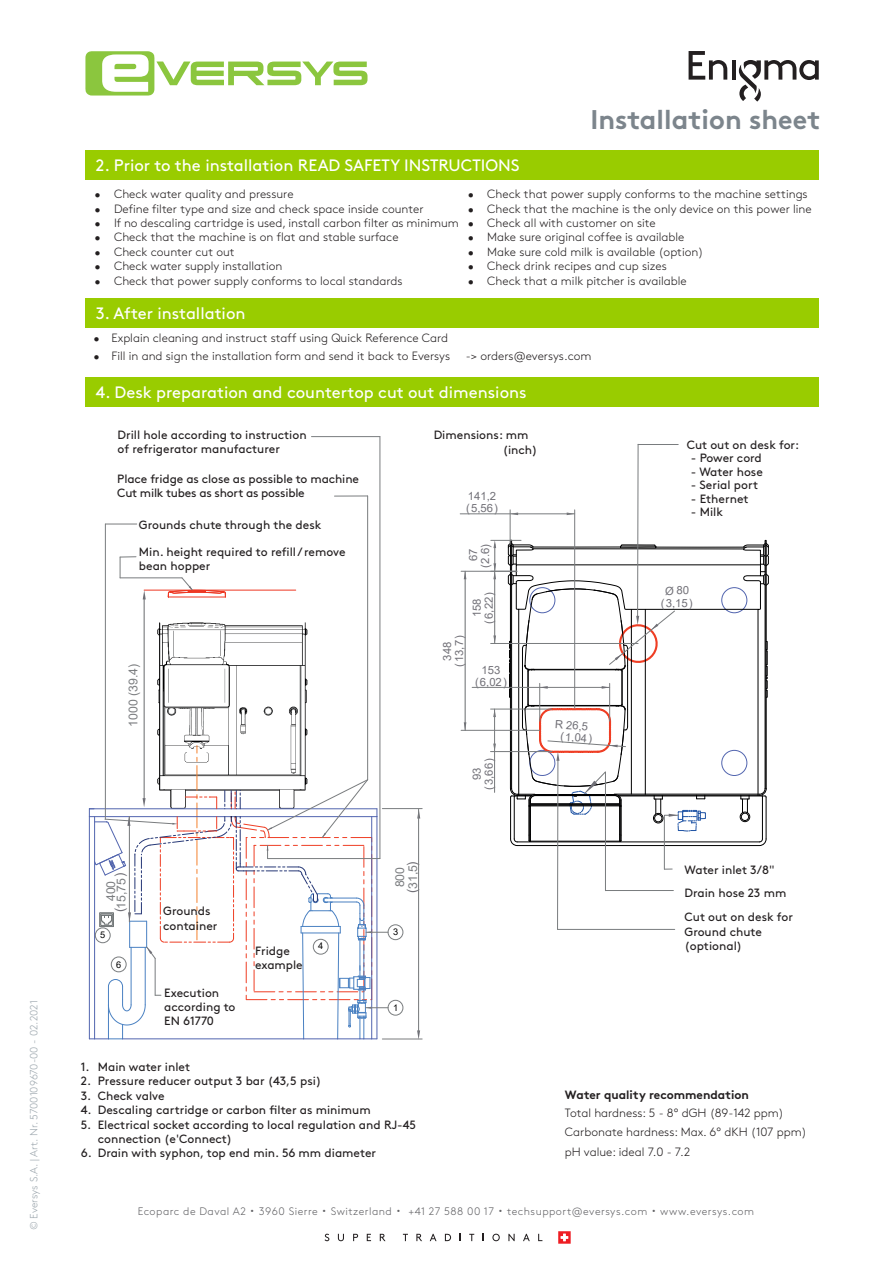
<style>
.page{position:relative;width:893px;height:1263px;background:#fff}
.page>*{position:absolute;margin:0;border:0;box-sizing:border-box;transform-origin:0 0}
.t1{font:700 27px "Brown Pro";color:#7c858c}
.t2{font:16.5px "Brown Pro";color:#fff}
.t3{font:12.3px/13px "Arial";color:#7b7d80;text-align:center}
.t4{font:300 12px "Brown Pro";color:#231f20}
.t5{font:12px/14.4px "Brown Pro";color:#231f20}
.t6{font:12px "Brown Pro";letter-spacing:-.02em;color:#231f20}
.t7{font:700 12px "Brown Pro";color:#231f20}
.t8{font:11.25px/12px "Arial";color:#717077;text-align:center}
.t9{font:300 10.8px "Brown Pro";letter-spacing:.045em;color:#636366}
.t10{font:300 10.5px "Brown Pro";letter-spacing:-.005em;color:#9da7ae}
.t11{font:9.15px "Arial";color:#000001}
.s1{font-size:13.05px;color:#717077}
.s2{font-family:"Koz Go Pr 6 N";font-weight:400}
</style>
<div class="page">
<svg style="left:85px;top:51px;width:282px;height:45px"></svg>
<svg style="left:325px;top:1234px;width:4px;height:7px"></svg>
<svg style="left:338px;top:1234px;width:6px;height:7px"></svg>
<svg style="left:353px;top:1234px;width:5px;height:7px"></svg>
<svg style="left:367px;top:1234px;width:4px;height:7px"></svg>
<svg style="left:380px;top:1234px;width:6px;height:7px"></svg>
<svg style="left:403px;top:1234px;width:5px;height:7px"></svg>
<svg style="left:416px;top:1234px;width:6px;height:7px"></svg>
<svg style="left:430px;top:1234px;width:7px;height:7px"></svg>
<svg style="left:445px;top:1234px;width:6px;height:7px"></svg>
<svg style="left:469px;top:1234px;width:5px;height:7px"></svg>
<svg style="left:492px;top:1234px;width:8px;height:7px"></svg>
<svg style="left:508px;top:1234px;width:7px;height:7px"></svg>
<svg style="left:523px;top:1234px;width:7px;height:7px"></svg>
<svg style="left:538px;top:1234px;width:4px;height:7px"></svg>
<svg style="left:558px;top:1231px;width:13px;height:13px"></svg>
<img style="left:143px;top:609px;width:165px;height:137px">
<hr style="left:144px;top:590px;width:152px;height:1px;background:#ee3722">
<hr style="left:168px;top:597px;width:57px;height:1px;background:#ee3722">
<hr style="left:334px;top:496px;width:34px;height:1px;background:#797c7e">
<hr style="left:367px;top:496px;width:1px;height:284px;background:#797c7e">
<hr style="left:380px;top:437px;width:1px;height:421px;background:#797c7e">
<hr style="left:311px;top:436px;width:69px;height:1px;background:#797c7e">
<hr style="left:144px;top:598px;width:1px;height:202px;background:#797c7e">
<hr style="left:120px;top:577px;width:62px;height:1px;background:#797c7e">
<hr style="left:105px;top:524px;width:32px;height:1px;background:#797c7e">
<svg style="left:143px;top:590px;width:3px;height:9px"></svg>
<svg style="left:120px;top:556px;width:16px;height:22px"></svg>
<hr style="left:105px;top:524px;width:1px;height:295px;background:#797c7e">
<svg style="left:167px;top:577px;width:59px;height:20px"></svg>
<div style="left:388px;top:1000px;width:15px;height:15px;border:1px solid #797c7e;border-radius:50%"></div>
<div style="left:388px;top:924px;width:15px;height:16px;border:1px solid #797c7e;border-radius:50%"></div>
<hr style="left:382px;top:1039px;width:40px;height:1px;background:#797c7e">
<hr style="left:382px;top:808px;width:40px;height:1px;background:#797c7e">
<svg style="left:417px;top:1030px;width:3px;height:9px"></svg>
<svg style="left:417px;top:809px;width:3px;height:9px"></svg>
<hr style="left:418px;top:809px;width:1px;height:223px;background:#797c7e">
<svg style="left:89px;top:746px;width:299px;height:293px"></svg>
<hr style="left:460px;top:514px;width:115px;height:1px;background:#797c7e">
<hr style="left:557px;top:761px;width:1px;height:168px;background:#797c7e">
<hr style="left:557px;top:929px;width:118px;height:1px;background:#797c7e">
<hr style="left:461px;top:571px;width:56px;height:1px;background:#797c7e">
<hr style="left:472px;top:687px;width:138px;height:1px;background:#797c7e">
<hr style="left:461px;top:730px;width:79px;height:1px;background:#797c7e">
<hr style="left:465px;top:571px;width:1px;height:159px;background:#797c7e">
<svg style="left:491px;top:444px;width:278px;height:447px"></svg>
<svg style="left:689px;top:51px;width:38px;height:29px"></svg>
<hr style="left:732px;top:60px;width:4px;height:20px;background:#231f20">
<svg style="left:739px;top:60px;width:80px;height:42px"></svg>
<div style="left:85px;top:150px;width:734px;height:30px;background:#9c0"></div>
<div style="left:85px;top:298px;width:734px;height:30px;background:#9c0"></div>
<div style="left:85px;top:377px;width:734px;height:30px;background:#9c0"></div>
<p class="t10" style="left:26px;top:1230px;width:231px;rotate:-90deg">© Eversys S.A. | Art. Nr. 5700109670-00 - 02.2021</p>
<p class="t2" style="left:96px;top:152px;width:425px">2. Prior to the installation READ SAFETY INSTRUCTIONS</p>
<p class="t1" style="left:590px;top:97px;width:232px">Installation sheet</p>
<p class="t4" style="left:95px;top:185px;width:200px">• Check water quality and pressure</p>
<p class="t4" style="left:95px;top:200px;width:330px">• Define filter type and size and check space inside counter</p>
<p class="t4" style="left:95px;top:214px;width:366px">• If no descaling cartridge is used, install carbon filter as minimum</p>
<p class="t4" style="left:95px;top:228px;width:305px">• Check that the machine is on flat and stable surface</p>
<p class="t4" style="left:95px;top:243px;width:142px">• Check counter cut out</p>
<p class="t4" style="left:95px;top:257px;width:189px">• Check water supply installation</p>
<p class="t4" style="left:95px;top:272px;width:309px">• Check that power supply conforms to local standards</p>
<p class="t2" style="left:96px;top:301px;width:151px">3. After installation</p>
<p class="t4" style="left:468px;top:185px;width:341px">• Check that power supply conforms to the machine settings</p>
<p class="t4" style="left:468px;top:200px;width:345px">• Check that the machine is the only device on this power line</p>
<p class="t4" style="left:468px;top:214px;width:190px">• Check all with customer on site</p>
<p class="t4" style="left:468px;top:228px;width:218px">• Make sure original coffee is available</p>
<p class="t4" style="left:468px;top:243px;width:237px">• Make sure cold milk is available (option)</p>
<p class="t4" style="left:468px;top:257px;width:201px">• Check drink recipes and cup sizes</p>
<p class="t4" style="left:468px;top:272px;width:220px">• Check that a milk pitcher is available</p>
<p class="t4" style="left:94px;top:329px;width:356px">• Explain cleaning and instruct staff using Quick Reference Card</p>
<p class="t4" style="left:94px;top:347px;width:358px">• Fill in and sign the installation form and send it back to Eversys</p>
<p class="t4" style="left:466px;top:347px;width:127px">-&gt; orders@eversys.com</p>
<p class="t2" style="left:96px;top:380px;width:432px">4. Desk preparation and countertop cut out dimensions</p>
<p class="t5" style="left:118px;top:426px;width:191px">Drill hole according to instruction</p>
<p class="t5" style="left:118px;top:441px;width:164px">of refrigerator manufacturer</p>
<p class="t5" style="left:117px;top:471px;width:243px">Place fridge as close as possible to machine</p>
<p class="t6" style="left:117px;top:484px;width:189px">Cut milk tubes as short as possible</p>
<p class="t5" style="left:139px;top:517px;width:184px">Grounds chute through the desk</p>
<p class="t5" style="left:139px;top:543px;width:208px">Min. height required to refill / remove bean hopper</p>
<p class="t3" style="left:127px;top:727px;width:64px;rotate:-90deg">1000 (39.4)</p>
<p class="t5" style="left:434px;top:427px;width:96px">Dimensions: mm</p>
<p class="t5" style="left:503px;top:441px;width:36px">(inch)</p>
<p class="t8" style="left:466px;top:490px;width:33px;text-align:left">141,2 (5,56)</p>
<p class="t8" style="left:467px;top:568px;width:26px;rotate:-90deg">67 (2.6)</p>
<p class="t8" style="left:471px;top:624px;width:33px;rotate:-90deg">158 (6,22)</p>
<p class="t8" style="left:441px;top:667px;width:33px;rotate:-90deg">348 (13,7)</p>
<p class="t8" style="left:475px;top:664px;width:33px">153 (6,02)</p>
<p class="t8" style="left:471px;top:790px;width:33px;rotate:-90deg">93 (3,66)</p>
<p class="t8" style="left:555px;top:718px;width:39px;rotate:4deg">R 26,5 (1,04)</p>
<p class="t5" style="left:687px;top:436px;width:114px">Cut out on desk for:</p>
<p class="t5" style="left:691px;top:450px;width:72px">- Power cord</p>
<p class="t5" style="left:691px;top:463px;width:73px">- Water hose</p>
<p class="t5" style="left:691px;top:477px;width:69px">- Serial port</p>
<p class="t5" style="left:691px;top:490px;width:59px">- Ethernet</p>
<p class="t5" style="left:691px;top:504px;width:34px">- Milk</p>
<p class="t8" style="left:661px;top:583px;width:33px;line-height:12.8px;text-align:left;text-indent:15px;rotate:1deg">80 (3,15)</p>
<p class="t8" style="left:665px;top:585px;width:10px">Ø</p>
<p class="t3" style="left:393px;top:893px;width:33px;rotate:-90deg">800 <span class="s1">(</span>31,5<span class="s1">)</span></p>
<p class="t3" style="left:115px;top:912px;width:40px;rotate:-90deg"><span class="s1">(</span>15,75<span class="s1">)</span></p>
<p class="t3" style="left:104px;top:901px;width:22px;rotate:-90deg">400</p>
<p class="t5" style="left:163px;top:903px;width:49px">Grounds</p>
<p class="t5" style="left:163px;top:917px;width:56px">container</p>
<p class="t11" style="left:100px;top:929px;width:7px">5</p>
<p class="t11" style="left:393px;top:925px;width:7px">3</p>
<p class="t11" style="left:318px;top:940px;width:7px">4</p>
<p class="t5" style="left:255px;top:942px;width:36px">Fridge</p>
<p class="t5" style="left:255px;top:957px;width:49px">example</p>
<p class="t11" style="left:116px;top:958px;width:7px">6</p>
<p class="t5" style="left:164px;top:984px;width:73px">Execution according to</p>
<p class="t5" style="left:164px;top:1013px;width:51px">EN 61770</p>
<p class="t11" style="left:393px;top:1001px;width:7px">1</p>
<p class="t5" style="left:81px;top:1059px;width:111px">1. Main water inlet</p>
<p class="t5" style="left:81px;top:1073px;width:242px">2. Pressure reducer output 3 bar (43,5 psi)</p>
<p class="t5" style="left:81px;top:1087px;width:85px">3. Check valve</p>
<p class="t5" style="left:81px;top:1102px;width:291px">4. Descaling cartridge or carbon filter as minimum</p>
<p class="t5" style="left:98px;top:1116px;width:320px;text-indent:-17px">5. Electrical socket according to local regulation and RJ-45 connection (e'Connect)</p>
<p class="t5" style="left:81px;top:1145px;width:297px">6. Drain with syphon, top end min. 56 mm diameter</p>
<p class="t5" style="left:684px;top:861px;width:91px">Water inlet 3/8"</p>
<p class="t5" style="left:684px;top:884px;width:103px">Drain hose 23 mm</p>
<p class="t5" style="left:684px;top:909px;width:110px">Cut out on desk for</p>
<p class="t5" style="left:684px;top:923px;width:79px">Ground chute</p>
<p class="t5" style="left:684px;top:937px;width:59px">(optional)</p>
<p class="t7" style="left:565px;top:1084px;width:186px">Water quality recommendation</p>
<p class="t4" style="left:565px;top:1103px;width:220px">Total hardness: 5 - 8° dGH (89-142 ppm)</p>
<p class="t4" style="left:565px;top:1123px;width:243px">Carbonate hardness: Max. 6° dKH (107 ppm)</p>
<p class="t4" style="left:565px;top:1142px;width:127px">pH value: ideal 7.0 - 7.2</p>
<p class="t9" style="left:138px;top:1203px;width:618px">Ecoparc de Daval A2 <span class="s2">・</span> 3960 Sierre <span class="s2">・</span> Switzerland <span class="s2">・</span> +41 27 588 00 17 <span class="s2">・</span> techsupport@eversys.com <span class="s2">・</span> www.eversys.com</p>
</div>
